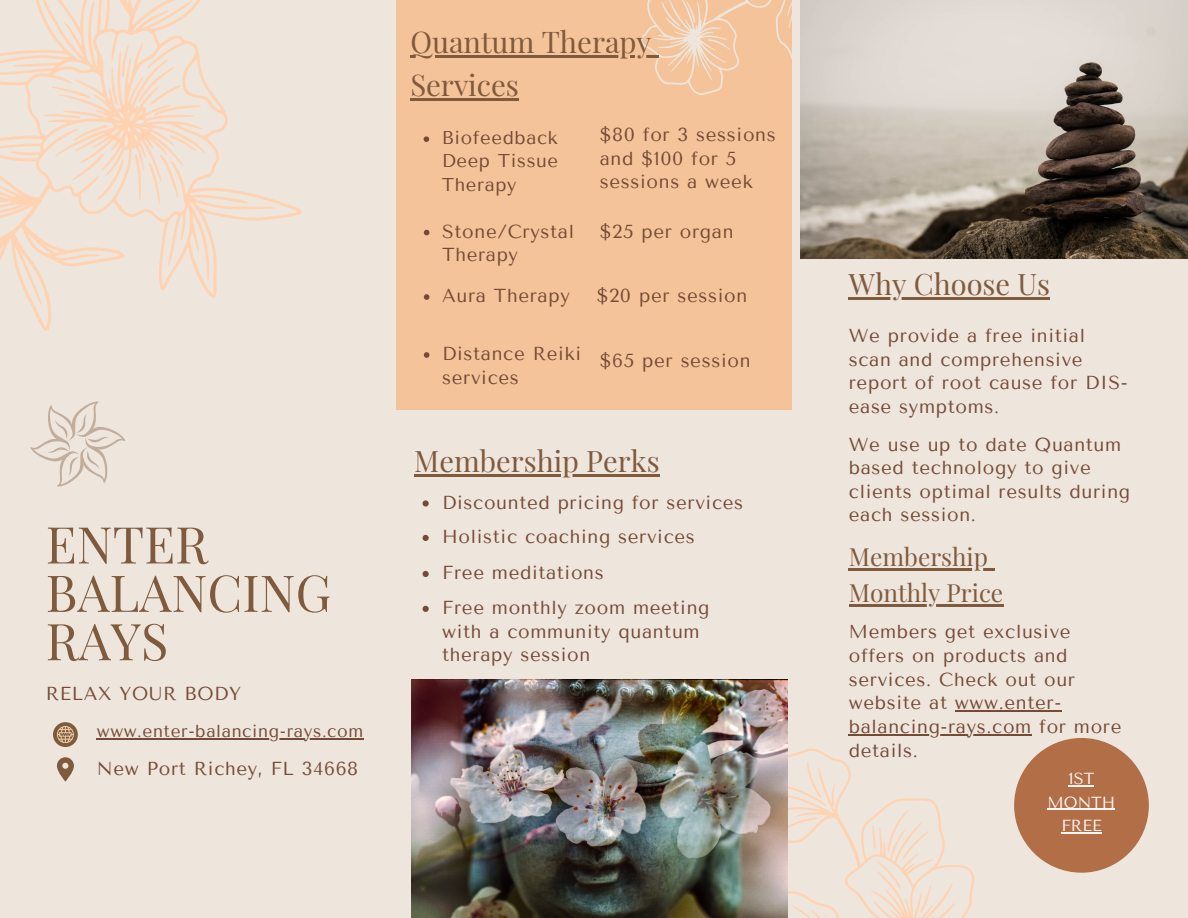
<style>
.page{position:relative;width:1188px;height:918px;background:#eee5dd}
.page>*{position:absolute;margin:0;border:0;box-sizing:border-box;transform-origin:0 0}
.t1{font:50.85px/48.3px "Playfair Display";color:#805a3d}
.t2{font:29.25px "Playfair Display";color:#805a3d}
.t3{font:28.95px "Playfair Display";color:#805a3d}
.t4{font:24.45px "Playfair Display";color:#805a3d}
.t5{font:18.75px/23.7px "Tenor Sans";letter-spacing:.035em;color:#754b36}
.t6{font:18.45px/23.2px "Tenor Sans";letter-spacing:.035em;color:#754b36;text-align:justify}
.t7{font:17.25px "Tenor Sans";letter-spacing:.035em;color:#754b36}
.t8{font:15.9px/23.7px "Tenor Sans";color:#fff6f6;text-align:center}
</style>
<div class="page">
<div style="left:396px;top:0;width:396px;height:409px;background:#f5c399"></div>
<svg style="left:788px;top:734px;width:305px;height:184px"></svg>
<svg style="left:788px;top:761px;width:38px;height:48px"></svg>
<svg style="left:788px;top:817px;width:30px;height:12px"></svg>
<svg style="left:792px;top:904px;width:33px;height:14px"></svg>
<svg style="left:872px;top:810px;width:61px;height:102px"></svg>
<div style="left:1014px;top:738px;width:135px;height:135px;background:#b16e47;border-radius:50%"></div>
<div style="left:53px;top:722px;width:25px;height:25px;background:#805a3d;border-radius:50%"></div>
<svg style="left:57px;top:726px;width:17px;height:17px"></svg>
<svg style="left:57px;top:757px;width:17px;height:25px"></svg>
<svg style="left:30px;top:408px;width:96px;height:79px"></svg>
<svg style="left:0;top:0;width:302px;height:408px"></svg>
<svg style="left:43px;top:45px;width:158px;height:160px"></svg>
<img style="left:800px;top:0;width:388px;height:258px">
<img style="left:412px;top:679px;width:376px;height:239px">
<svg style="left:423px;top:500px;width:6px;height:7px"></svg>
<svg style="left:423px;top:535px;width:6px;height:6px"></svg>
<svg style="left:423px;top:571px;width:6px;height:6px"></svg>
<svg style="left:423px;top:606px;width:6px;height:6px"></svg>
<hr style="left:414px;top:475px;width:246px;height:2px;background:#805a3d">
<hr style="left:410px;top:56px;width:241px;height:2px;background:#805a3d">
<svg style="left:626px;top:0;width:226px;height:125px"></svg>
<hr style="left:410px;top:99px;width:109px;height:2px;background:#805a3d">
<svg style="left:424px;top:136px;width:5px;height:6px"></svg>
<svg style="left:424px;top:230px;width:5px;height:5px"></svg>
<svg style="left:424px;top:294px;width:5px;height:6px"></svg>
<svg style="left:424px;top:352px;width:5px;height:6px"></svg>
<hr style="left:849px;top:298px;width:201px;height:2px;background:#805a3d">
<hr style="left:849px;top:568px;width:139px;height:2px;background:#805a3d">
<svg style="left:988px;top:568px;width:6px;height:2px"></svg>
<hr style="left:849px;top:604px;width:154px;height:2px;background:#805a3d">
<hr style="left:955px;top:710px;width:107px;height:2px;background:#754b36">
<hr style="left:849px;top:734px;width:183px;height:1px;background:#754b36">
<svg style="left:1069px;top:785px;width:25px;height:1px"></svg>
<hr style="left:1048px;top:809px;width:67px;height:1px;background:#fff6f6">
<hr style="left:1061px;top:832px;width:41px;height:1px;background:#fff6f6">
<hr style="left:97px;top:738px;width:267px;height:1px;background:#754b36">
<p class="t1" style="left:46px;top:518px;width:287px">ENTER<br>BALANCING<br>RAYS</p>
<p class="t5" style="left:46px;top:682px;width:197px">RELAX YOUR BODY</p>
<p class="t7" style="left:97px;top:721px;width:268px">www.enter-balancing-rays.com</p>
<p class="t5" style="left:97px;top:757px;width:263px">New Port Richey, FL 34668</p>
<p class="t2" style="left:410px;top:22px;width:243px">Quantum Therapy</p>
<p class="t2" style="left:410px;top:65px;width:110px">Services</p>
<p class="t6" style="left:442px;top:126px;width:118px">Biofeedback Deep Tissue Therapy</p>
<p class="t5" style="left:600px;top:123px;width:177px">$80 for 3 sessions and $100 for 5 sessions a week</p>
<p class="t5" style="left:442px;top:219px;width:133px">Stone/Crystal</p>
<p class="t5" style="left:600px;top:219px;width:135px">$25 per organ</p>
<p class="t5" style="left:442px;top:243px;width:77px">Therapy</p>
<p class="t5" style="left:442px;top:284px;width:129px">Aura Therapy</p>
<p class="t5" style="left:597px;top:284px;width:152px">$20 per session</p>
<p class="t5" style="left:442px;top:342px;width:140px">Distance Reiki</p>
<p class="t5" style="left:600px;top:348px;width:152px">$65 per session</p>
<p class="t5" style="left:442px;top:366px;width:78px">services</p>
<p class="t3" style="left:414px;top:441px;width:247px">Membership Perks</p>
<p class="t5" style="left:442px;top:491px;width:303px">Discounted pricing for services</p>
<p class="t5" style="left:442px;top:525px;width:254px">Holistic coaching services</p>
<p class="t5" style="left:442px;top:561px;width:163px">Free meditations</p>
<p class="t5" style="left:442px;top:596px;width:269px;line-height:23.2px">Free monthly zoom meeting with a community quantum therapy session</p>
<p class="t3" style="left:849px;top:264px;width:203px">Why Choose Us</p>
<p class="t5" style="left:849px;top:324px;width:281px">We provide a free initial scan and comprehensive report of root cause for DIS&shy;ease symptoms.</p>
<p class="t5" style="left:849px;top:432px;width:283px">We use up to date Quantum based technology to give clients optimal results during each session.</p>
<p class="t4" style="left:849px;top:539px;width:141px">Membership</p>
<p class="t4" style="left:849px;top:575px;width:156px">Monthly Price</p>
<p class="t5" style="left:849px;top:620px;width:274px">Members get exclusive offers on products and services. Check out our website at www.enter&shy;balancing-rays.com for more details.</p>
<p class="t8" style="left:1048px;top:767px;width:69px">1ST<br>MONTH<br>FREE</p>
</div>
